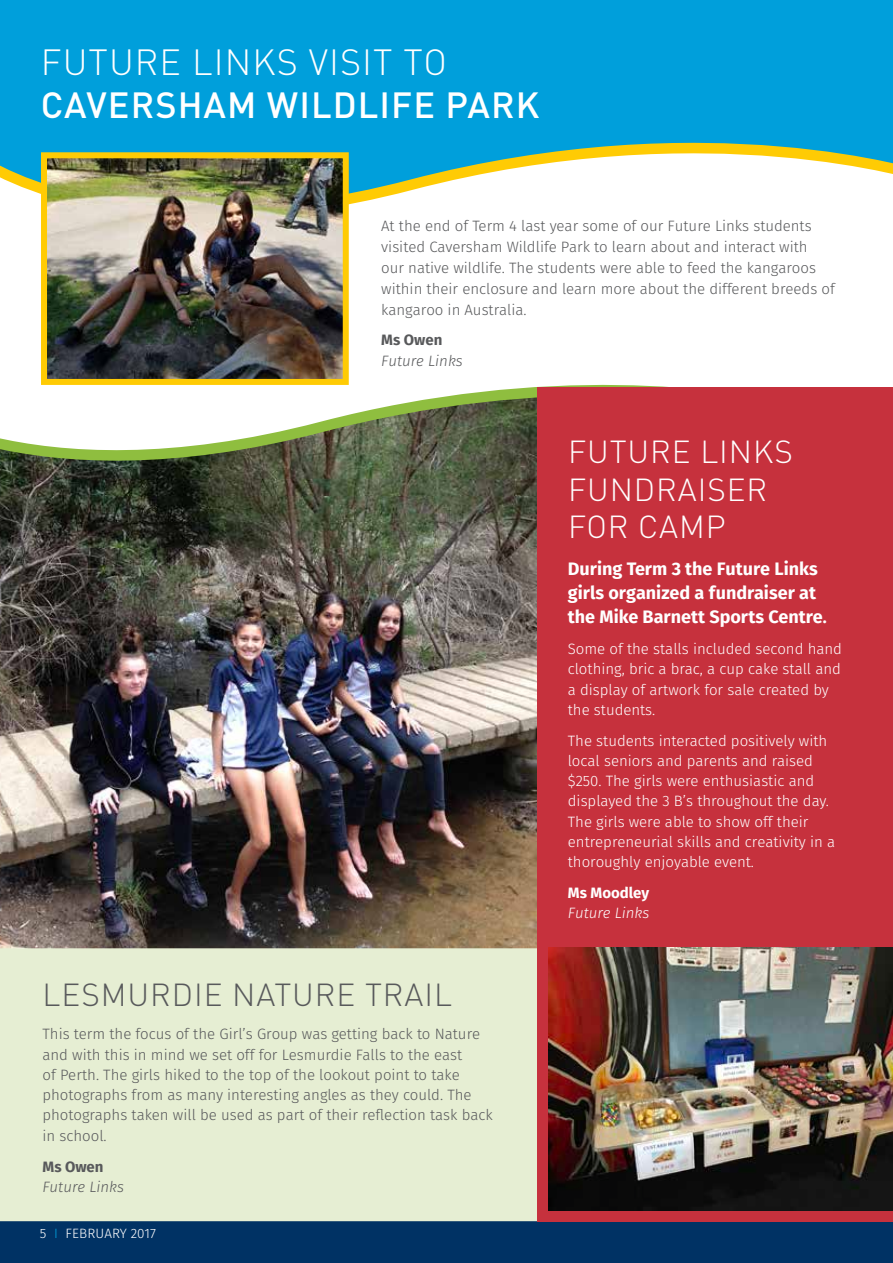
<style>
.page{position:relative;width:893px;height:1263px;background:#fff}
.page>*{position:absolute;margin:0;border:0;box-sizing:border-box;transform-origin:0 0}
.t1{font:500 36px "DINOT";letter-spacing:.03em;color:#fff}
.t2{font:300 36px "DINOT";letter-spacing:.03em;color:#fff}
.t3{font:300 31.5px/37.8px "DINOT";letter-spacing:.03em;color:#fff;text-align:right}
.t4{font:300 31.5px "DINOT";letter-spacing:.03em;color:#58595b}
.t5{font:700 18px/24px "Fira Sans";color:#fff}
.t6{font:300 15px/20.2px "Fira Sans";color:#58595b}
.t7{font:300 15px/20.2px "Fira Sans";color:#fff}
.t8{font:italic 300 15px "Fira Sans";color:#58595b}
.t9{font:700 15px "Fira Sans";letter-spacing:-.005em;color:#58595b}
.t10{font:italic 300 15px "Fira Sans";color:#fff}
.t11{font:700 15px "Fira Sans";color:#fff}
.t12{font:300 13.5px "Fira Sans";letter-spacing:.005em;color:#fff}
.s1{color:#009fdb}
.s2{font-size:16.5px}
</style>
<div class="page">
<div style="left:0;top:1220px;width:893px;height:43px;background:#003264"></div>
<div style="left:0;top:0;width:893px;height:107px;background:#009fdb"></div>
<svg style="left:0;top:107px;width:893px;height:98px"></svg>
<img style="left:48px;top:159px;width:294px;height:209px">
<div style="left:41px;top:152px;width:308px;height:233px;border:6px solid #ffcb04"></div>
<div style="left:0;top:948px;width:538px;height:273px;background:#e6eed3"></div>
<img style="left:0;top:518px;width:538px;height:430px">
<svg style="left:0;top:368px;width:668px;height:150px"></svg>
<div style="left:538px;top:387px;width:355px;height:834px;background:#c6313d"></div>
<img style="left:549px;top:947px;width:344px;height:263px">
<h1 class="t2" style="left:41px;top:38px;width:24px">FUTURE</h1>
<h1 class="t2" style="left:192px;top:38px;width:153px">LIN KS VISIT</h1>
<h1 class="t2" style="left:404px;top:38px;width:45px">TO</h1>
<h1 class="t1" style="left:41px;top:81px;width:113px">CAVERSH</h1>
<h1 class="t1" style="left:204px;top:81px;width:337px">AM WILDLIFE PARK</h1>
<p class="t6" style="left:381px;top:217px;width:455px;line-height:21px">At the end of Term 4 last year some of our Future Links students visited Caversham Wildlife Park to learn about and interact with<br>our native wildlife. The students were able to feed the kangaroos within their enclosure and learn more about the different breeds of kangaroo in Australia.</p>
<p class="t9" style="left:381px;top:329px;width:63px">Ms Owen</p>
<p class="t8" style="left:381px;top:350px;width:83px">Future Links</p>
<h2 class="t4" style="left:43px;top:973px;width:41px">LESMUR</h2>
<h2 class="t4" style="left:172px;top:973px;width:105px">DIE NATURE</h2>
<h2 class="t4" style="left:365px;top:973px;width:36px">TRAIL</h2>
<p class="t6" style="left:42px;top:1025px;width:452px">This term the focus of the Girl’s Group was getting back to Nature and with this in mind we set off for Lesmurdie Falls to the east<br>of Perth. The girls hiked to the top of the lookout point to take photographs from as many interesting angles as they could. The photographs taken will be used as part of their reflection task back in school.</p>
<p class="t9" style="left:42px;top:1156px;width:63px">Ms Owen</p>
<p class="t8" style="left:42px;top:1176px;width:83px">Future Links</p>
<p class="t12" style="left:40px;top:1224px;width:118px">5 <span class="s1">I</span> FEBRUARY 2017</p>
<h2 class="t3" style="left:568px;top:431px;width:21px">FUTURE</h2>
<h2 class="t3" style="left:700px;top:431px;width:91px">LIN KS</h2>
<h2 class="t3" style="left:568px;top:469px;width:21px">FUN</h2>
<h2 class="t3" style="left:568px;top:469px;width:114px">DRAISER<br>FOR CAMP</h2>
<p class="t5" style="left:568px;top:558px;width:260px">During Term 3 the Future Links girls organized a fundraiser at the Mike Barnett Sports Centre<span class="s2">.</span></p>
<p class="t7" style="left:568px;top:640px;width:276px">Some of the stalls included second hand clothing, bric a brac, a cup cake stall and a display of artwork for sale created by the students.</p>
<p class="t7" style="left:568px;top:731px;width:269px">The students interacted positively with local seniors and parents and raised $250. The girls were enthusiastic and displayed the 3 B’s throughout the day.<br>The girls were able to show off their entrepreneurial skills and creativity in a thoroughly enjoyable event.</p>
<p class="t11" style="left:568px;top:882px;width:83px">Ms Moodley</p>
<p class="t10" style="left:568px;top:902px;width:83px">Future Links</p>
</div>
